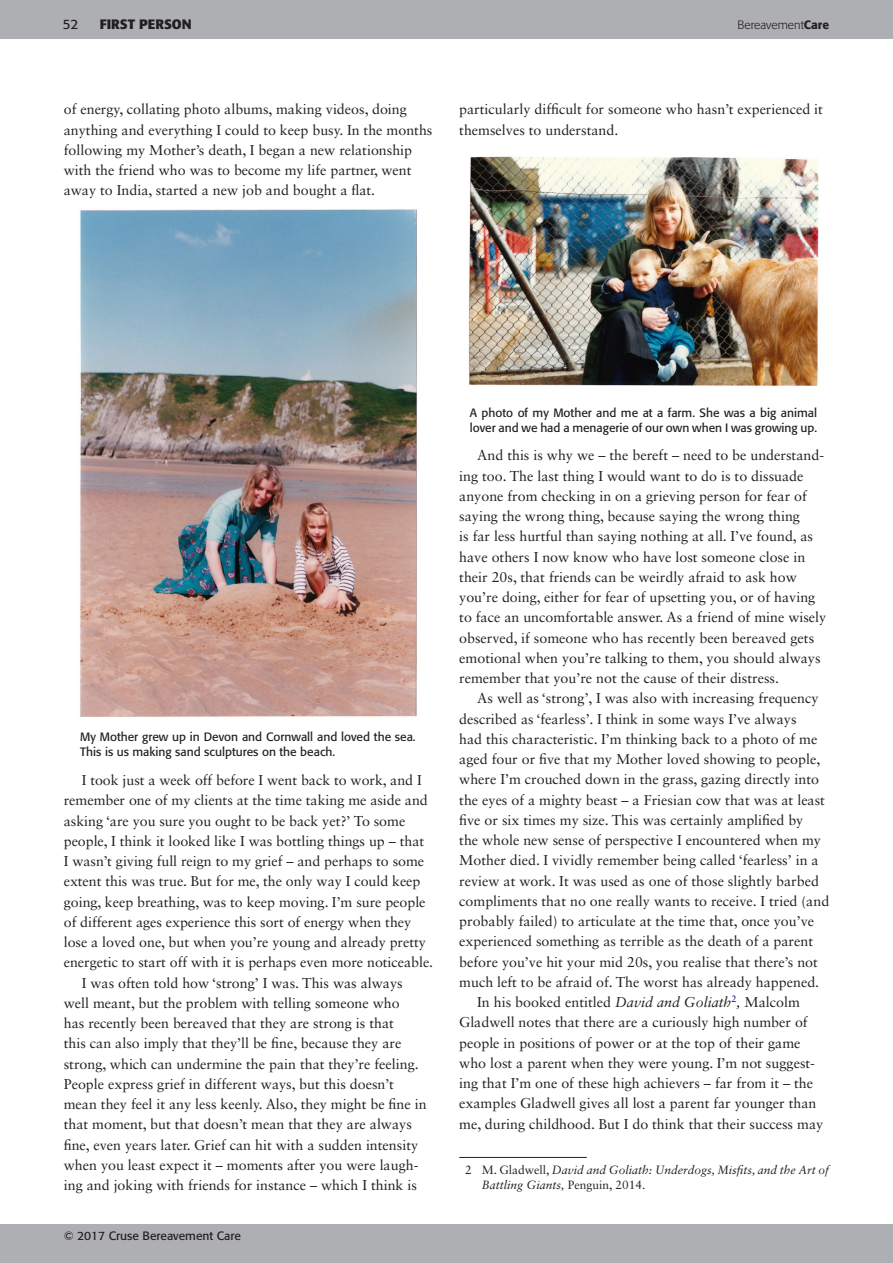
<style>
.page{position:relative;width:893px;height:1263px;background:#fff}
.page>*{position:absolute;margin:0;border:0;box-sizing:border-box;transform-origin:0 0}
.t1{font:14.25px/20.2px "Sabon LT Std";color:#231f20}
.t2{font:700 13.5px "Formata";letter-spacing:.115em;color:#231f20}
.t3{font:13.5px "Formata";color:#231f20}
.t4{font:12px/15px "Formata";color:#231f20}
.t5{font:italic 12px/15px "Sabon LT Std";color:#231f20}
.t6{font:300 12px "Formata";color:#231f20}
.s1{font-weight:500}
.s2{font-style:italic}
.s3{font-style:normal}
</style>
<div class="page">
<div style="left:0;top:1225px;width:893px;height:38px;background:#aeafb3"></div>
<div style="left:0;top:0;width:893px;height:38px;background:#aeafb3"></div>
<img style="left:79px;top:209px;width:338px;height:508px">
<img style="left:468px;top:156px;width:351px;height:230px">
<hr style="left:459px;top:1157px;width:128px;height:1px;background:#231f20">
<p class="t3" style="left:63px;top:16px;width:17px">52</p>
<p class="t2" style="left:100px;top:16px;width:93px">FIRST PERSON</p>
<p class="t6" style="left:737px;top:18px;width:93px">Bereavement<span class="s1">Care</span></p>
<p class="t1" style="left:64px;top:99px;width:370px">of energy, collating photo albums, making videos, doing anything and everything I could to keep busy. In the months following my Mother’s death, I began a new relationship with the friend who was to become my life partner, went away to India, started a new job and bought a flat.</p>
<p class="t1" style="left:459px;top:99px;width:365px">particularly difficult for someone who hasn’t experienced it themselves to understand.</p>
<p class="t4" style="left:80px;top:730px;width:337px">My Mother grew up in Devon and Cornwall and loved the sea.<br>This is us making sand sculptures on the beach.</p>
<p class="t1" style="left:82px;top:770px;width:341px">I took just a week off before I went back to work, and I</p>
<p class="t1" style="left:64px;top:790px;width:366px">remember one of my clients at the time taking me aside and</p>
<p class="t1" style="left:64px;top:810px;width:343px">asking ‘are you sure you ought to be back yet?’ To some</p>
<p class="t1" style="left:64px;top:831px;width:362px">people, I think it looked like I was bottling things up – that</p>
<p class="t1" style="left:64px;top:851px;width:362px">I wasn’t giving full reign to my grief – and perhaps to some</p>
<p class="t1" style="left:64px;top:871px;width:358px">extent this was true. But for me, the only way I could keep</p>
<p class="t1" style="left:64px;top:891px;width:363px">going, keep breathing, was to keep moving. I’m sure people</p>
<p class="t1" style="left:64px;top:912px;width:349px">of different ages experience this sort of energy when they</p>
<p class="t1" style="left:64px;top:932px;width:364px">lose a loved one, but when you’re young and already pretty</p>
<p class="t1" style="left:64px;top:952px;width:371px">energetic to start off with it is perhaps even more noticeable.</p>
<p class="t1" style="left:82px;top:972px;width:322px">I was often told how ‘strong’ I was. This was always</p>
<p class="t1" style="left:64px;top:993px;width:337px">well meant, but the problem with telling someone who</p>
<p class="t1" style="left:64px;top:1013px;width:332px">has recently been bereaved that they are strong is that</p>
<p class="t1" style="left:64px;top:1033px;width:339px">this can also imply that they’ll be fine, because they are</p>
<p class="t1" style="left:64px;top:1053px;width:356px">strong, which can undermine the pain that they’re feeling.</p>
<p class="t1" style="left:64px;top:1074px;width:331px">People express grief in different ways, but this doesn’t</p>
<p class="t1" style="left:64px;top:1094px;width:364px">mean they feel it any less keenly. Also, they might be fine in</p>
<p class="t1" style="left:64px;top:1114px;width:350px">that moment, but that doesn’t mean that they are always</p>
<p class="t1" style="left:64px;top:1134px;width:356px">fine, even years later. Grief can hit with a sudden intensity</p>
<p class="t1" style="left:64px;top:1155px;width:356px">when you least expect it – moments after you were laugh-</p>
<p class="t1" style="left:64px;top:1175px;width:355px">ing and joking with friends for instance – which I think is</p>
<p class="t4" style="left:64px;top:1228px;width:179px">© 2017 Cruse Bereavement Care</p>
<p class="t4" style="left:470px;top:405px;width:349px">A photo of my Mother and me at a farm. She was a big animal lover and we had a menagerie of our own when I was growing up.</p>
<p class="t1" style="left:459px;top:445px;width:369px;text-indent:18px">And this is why we – the bereft – need to be understand&shy;ing too. The last thing I would want to do is to dissuade anyone from checking in on a grieving person for fear of saying the wrong thing, because saying the wrong thing<br>is far less hurtful than saying nothing at all. I’ve found, as have others I now know who have lost someone close in their 20s, that friends can be weirdly afraid to ask how you’re doing, either for fear of upsetting you, or of having to face an uncomfortable answer. As a friend of mine wisely observed, if someone who has recently been bereaved gets emotional when you’re talking to them, you should always remember that you’re not the cause of their distress.</p>
<p class="t1" style="left:477px;top:688px;width:343px">As well as ‘strong’, I was also with increasing frequency</p>
<p class="t1" style="left:459px;top:708px;width:339px">described as ‘fearless’. I think in some ways I’ve always</p>
<p class="t1" style="left:459px;top:729px;width:360px">had this characteristic. I’m thinking back to a photo of me</p>
<p class="t1" style="left:459px;top:749px;width:363px">aged four or five that my Mother loved showing to people,</p>
<p class="t1" style="left:459px;top:769px;width:361px">where I’m crouched down in the grass, gazing directly into</p>
<p class="t1" style="left:459px;top:789px;width:367px">the eyes of a mighty beast – a Friesian cow that was at least</p>
<p class="t1" style="left:459px;top:810px;width:346px">five or six times my size. This was certainly amplified by</p>
<p class="t1" style="left:459px;top:830px;width:363px">the whole new sense of perspective I encountered when my</p>
<p class="t1" style="left:459px;top:850px;width:361px">Mother died. I vividly remember being called ‘fearless’ in a</p>
<p class="t1" style="left:459px;top:870px;width:361px">review at work. It was used as one of those slightly barbed</p>
<p class="t1" style="left:459px;top:891px;width:371px">compliments that no one really wants to receive. I tried (and</p>
<p class="t1" style="left:459px;top:911px;width:356px">probably failed) to articulate at the time that, once you’ve</p>
<p class="t1" style="left:459px;top:931px;width:355px">experienced something as terrible as the death of a parent</p>
<p class="t1" style="left:459px;top:951px;width:360px">before you’ve hit your mid 20s, you realise that there’s not</p>
<p class="t1" style="left:459px;top:972px;width:361px">much left to be afraid of. The worst has already happened.</p>
<p class="t1" style="left:477px;top:992px;width:324px">In his booked entitled <span class="s2">David and Goliath</span><sup>2</sup><span class="s2">,</span> Malcolm</p>
<p class="t1" style="left:459px;top:1012px;width:350px">Gladwell notes that there are a curiously high number of</p>
<p class="t1" style="left:459px;top:1032px;width:343px">people in positions of power or at the top of their game</p>
<p class="t1" style="left:459px;top:1053px;width:357px">who lost a parent when they were young. I’m not suggest-</p>
<p class="t1" style="left:459px;top:1073px;width:355px">ing that I’m one of these high achievers – far from it – the</p>
<p class="t1" style="left:459px;top:1093px;width:359px">examples Gladwell gives all lost a parent far younger than</p>
<p class="t1" style="left:459px;top:1113px;width:365px">me, during childhood. But I do think that their success may</p>
<p class="t5" style="left:482px;top:1162px;width:349px;text-indent:-16px"><span class="s3">2 M. Gladwell,</span> David and Goliath: Underdogs, Misfits, and the Art of<br>Battling Giants, <span class="s3">Penguin, 2014.</span></p>
</div>
